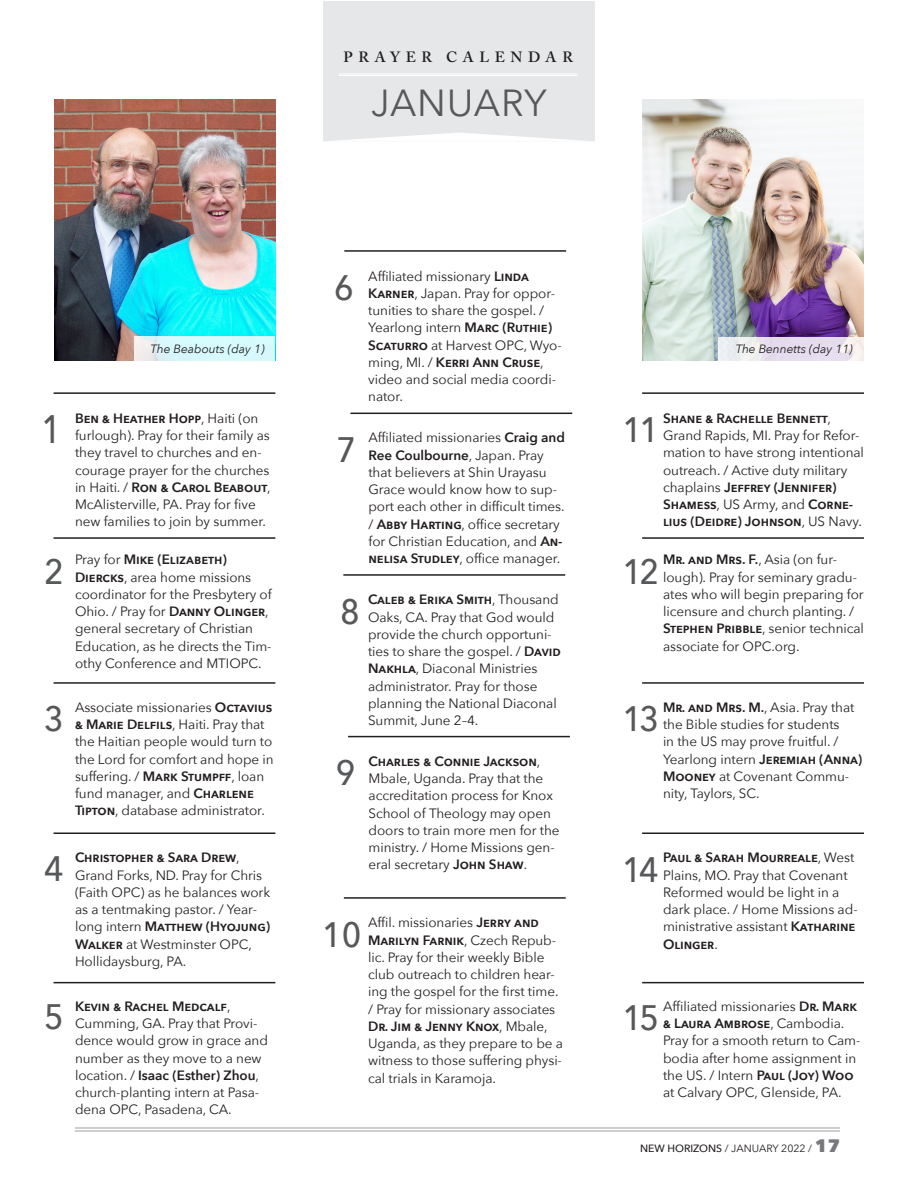
<style>
.page{position:relative;width:918px;height:1188px;background:#fff}
.page>*{position:absolute;margin:0;border:0;box-sizing:border-box;transform-origin:0 0}
.t1{font:500 39.6px "Avenir Next";color:#57585a;scale:.83 1}
.Department_title{font:37.65px "Avenir Next";letter-spacing:.02em;color:#57585a}
.t2{font:500 35.25px "Avenir Next";letter-spacing:-.08em;color:#57585a;scale:.93 1}
.Department_name{font:600 14.85px "Adobe Caslon Pro";letter-spacing:.375em;color:#231f20}
.Prayer_calendar_text{font:13.5px/17.2px "Avenir Next";letter-spacing:-.005em;color:#231f20}
.Photo_Caption{font:italic 12px "Avenir Next";color:#231f20}
.t3{font:10.5px "Avenir Next";color:#231f20}
.s1{font-weight:600}
.s2{color:#201f1e}
.s3{font-weight:500}
.s4{font-weight:800;font-size:18px;color:#76787b}
</style>
<div class="page">
<hr style="left:75px;top:1127px;width:765px;height:2px;background:#bcbdc0">
<hr style="left:75px;top:1130px;width:765px;height:2px;background:#bcbdc0">
<img style="left:54px;top:99px;width:221px;height:261px">
<img style="left:643px;top:99px;width:221px;height:261px">
<hr style="left:54px;top:392px;width:221px;height:2px;background:#231f20">
<hr style="left:54px;top:537px;width:221px;height:2px;background:#231f20">
<hr style="left:54px;top:682px;width:221px;height:2px;background:#231f20">
<hr style="left:54px;top:832px;width:221px;height:2px;background:#231f20">
<hr style="left:54px;top:982px;width:221px;height:1px;background:#231f20">
<hr style="left:344px;top:250px;width:222px;height:2px;background:#231f20">
<hr style="left:350px;top:413px;width:222px;height:1px;background:#231f20">
<hr style="left:343px;top:574px;width:222px;height:2px;background:#231f20">
<hr style="left:348px;top:736px;width:222px;height:1px;background:#231f20">
<hr style="left:344px;top:897px;width:222px;height:2px;background:#231f20">
<hr style="left:642px;top:392px;width:222px;height:2px;background:#231f20">
<hr style="left:642px;top:537px;width:222px;height:2px;background:#231f20">
<hr style="left:642px;top:682px;width:222px;height:2px;background:#231f20">
<hr style="left:642px;top:832px;width:222px;height:2px;background:#231f20">
<hr style="left:642px;top:982px;width:222px;height:1px;background:#231f20">
<svg style="left:135px;top:336px;width:140px;height:25px;fill:#d6f9fd"></svg>
<svg style="left:718px;top:337px;width:146px;height:23px;fill:#e7dfef"></svg>
<div style="left:323px;top:1px;width:272px;height:140px;background:#e6e7e9"></div>
<hr style="left:339px;top:74px;width:239px;height:1px;background:#fff">
<hr style="left:339px;top:75px;width:239px;height:1px;background:#fff">
<p class="Department_name" style="left:344px;top:48px;width:231px">PRAYER CALENDAR</p>
<p class="Department_title" style="left:371px;top:71px;width:177px">JANUARY</p>
<p class="t2" style="left:334px;top:258px;width:23px">6</p>
<p class="Prayer_calendar_text" style="left:368px;top:267px;width:195px">Affiliated missionary <span class="s1">Linda<br>Karner</span>, Japan. Pray for oppor&shy;tunities to share the gospel. /<br>Yearlong intern <span class="s1">Marc (Ruthie)<br>Scaturro</span> at Harvest OPC, Wyo&shy;ming, MI. / <span class="s1">Kerri Ann Cruse</span>, video and social media coordi&shy;nator.</p>
<p class="t2" style="left:336px;top:420px;width:23px">7</p>
<p class="Prayer_calendar_text" style="left:368px;top:428px;width:198px">Affiliated missionaries <span class="s1">Craig and<br>Ree Coulbourne</span>, Japan. Pray that believers at Shin Urayasu<br>Grace would know how to sup&shy;port each other in difficult times. / <span class="s1">Abby Harting</span>, office secretary for Christian Education, and <span class="s1">An&shy;nelisa Studley</span>, office manager.</p>
<p class="t2" style="left:340px;top:582px;width:23px">8</p>
<p class="Prayer_calendar_text" style="left:368px;top:590px;width:194px"><span class="s1">Caleb &amp; Erika Smith</span>, Thousand<br>Oaks, CA. Pray that God would provide the church opportuni&shy;ties to share the gospel. / <span class="s1">David<br>Nakhla</span>, Diaconal Ministries administrator. Pray for those planning the National Diaconal<br>Summit, June 2–4.</p>
<p class="t2" style="left:336px;top:743px;width:23px">9</p>
<p class="Prayer_calendar_text" style="left:369px;top:752px;width:193px"><span class="s1">Charles &amp; Connie Jackson</span>,<br>Mbale, Uganda. Pray that the accreditation process for Knox<br>School of Theology may open doors to train more men for the ministry. / Home Missions gen&shy;eral secretary <span class="s1">John Shaw</span>.</p>
<p class="Photo_Caption" style="left:151px;top:338px;width:116px">The Beabouts (day 1)</p>
<p class="Photo_Caption" style="left:736px;top:339px;width:119px">The Bennetts (day 11)</p>
<p class="t2" style="left:623px;top:400px;width:41px">11</p>
<p class="Prayer_calendar_text" style="left:663px;top:409px;width:202px"><span class="s1">Shane &amp; Rachelle Bennett</span>,<br>Grand Rapids, MI. Pray for Refor&shy;mation to have strong intentional outreach. / Active duty military chaplains <span class="s1">Jeffrey (Jennifer)<br>Shamess</span>, US Army, and <span class="s1">Corne&shy;lius (Deidre) Johnson</span>, US Navy.</p>
<p class="Prayer_calendar_text" style="left:663px;top:550px;width:202px"><span class="s1">Mr. and Mrs. F.</span>, Asia (on fur&shy;lough). Pray for seminary gradu&shy;ates who will begin preparing for licensure and church planting. /<br><span class="s1">Stephen Pribble</span>, senior technical associate for OPC.org.</p>
<p class="t1" style="left:42px;top:395px;width:25px">1</p>
<p class="Prayer_calendar_text" style="left:75px;top:409px;width:197px"><span class="s1">Ben &amp; Heather Hopp</span>, Haiti (on furlough). Pray for their family as they travel to churches and en&shy;courage prayer for the churches in Haiti. / <span class="s1">Ron &amp; Carol Beabout</span>,<br>McAlisterville, PA. Pray for five new families to join by summer.</p>
<p class="t2" style="left:44px;top:542px;width:23px">2</p>
<p class="Prayer_calendar_text" style="left:75px;top:550px;width:198px">Pray for <span class="s1">Mike (Elizabeth)<br>Diercks</span>, area home missions coordinator for the Presbytery of<br>Ohio. / Pray for <span class="s1">Danny Olinger</span>, general secretary of Christian<br>Education, as he directs the Tim&shy;othy Conference and MTIOPC.</p>
<p class="t2" style="left:44px;top:689px;width:23px">3</p>
<p class="Prayer_calendar_text" style="left:75px;top:698px;width:200px">Associate missionaries <span class="s1">Octavius &amp; Marie Delfils</span>, Haiti. Pray that the Haitian people would turn to the Lord for comfort and hope in suffering. / <span class="s1">Mark Stumpff</span>, loan fund manager, and <span class="s1">Charlene<br>Tipton</span>, database administrator.</p>
<p class="t2" style="left:44px;top:838px;width:23px">4</p>
<p class="Prayer_calendar_text" style="left:75px;top:848px;width:197px"><span class="s1">Christopher &amp; Sara Drew</span>,<br>Grand Forks, ND. Pray for Chris (Faith OPC) as he balances work as a tentmaking pastor. / Year&shy;long intern <span class="s1">Matthew (Hyojung)<br>Walker</span> at Westminster OPC,<br>Hollidaysburg, PA.</p>
<p class="t2" style="left:44px;top:987px;width:23px">5</p>
<p class="Prayer_calendar_text" style="left:75px;top:997px;width:195px"><span class="s1">Kevin &amp; Rachel Medcalf</span>,<br>Cumming, GA. Pray that Provi&shy;dence would grow in grace and number as they move to a new location. / <span class="s1">Isaac (Esther) Zhou</span>, church-planting intern at Pasa&shy;dena OPC, Pasadena, CA.</p>
<p class="t2" style="left:623px;top:542px;width:41px">12</p>
<p class="Prayer_calendar_text" style="left:663px;top:698px;width:201px"><span class="s1">Mr. and Mrs. M.</span>, Asia. Pray that the Bible studies for students<br>in the US may prove fruitful. /<br>Yearlong intern <span class="s1">Jeremiah (Anna)<br>Mooney</span> at Covenant Commu&shy;nity, Taylors, SC.</p>
<p class="t2" style="left:623px;top:689px;width:41px">13</p>
<p class="t2" style="left:622px;top:839px;width:41px">14</p>
<p class="Prayer_calendar_text" style="left:663px;top:848px;width:196px"><span class="s1">Paul &amp; Sarah Mourreale</span>, West<br>Plains, MO. Pray that Covenant<br>Reformed would be light in a dark place. / Home Missions ad&shy;ministrative assistant <span class="s1">Katharine<br>Olinger</span>.</p>
<p class="t2" style="left:322px;top:905px;width:44px">10</p>
<p class="Prayer_calendar_text" style="left:368px;top:913px;width:197px">Affil. missionaries <span class="s1">Jerry and<br>Marilyn Farnik</span>, Czech Repub&shy;lic. Pray for their weekly Bible club outreach to children hear&shy;ing the gospel for the first time. / Pray for missionary associates<br><span class="s1">Dr. Jim &amp; Jenny Knox</span>, Mbale,<br>Uganda, as they prepare to be a witness to those suffering physi&shy;cal trials in Karamoja<span class="s2">.</span></p>
<p class="t2" style="left:622px;top:988px;width:41px">15</p>
<p class="Prayer_calendar_text" style="left:663px;top:997px;width:199px">Affiliated missionaries <span class="s1">Dr. Mark &amp; Laura Ambrose</span>, Cambodia.<br>Pray for a smooth return to Cam&shy;bodia after home assignment in the US. / Intern <span class="s1">Paul (Joy) Woo </span>at Calvary OPC, Glenside, PA.</p>
<p class="t3" style="left:640px;top:1139px;width:201px"><span class="s3">NEW HORIZONS</span> / JANUARY 2022 / <span class="s4">17</span></p>
</div>
